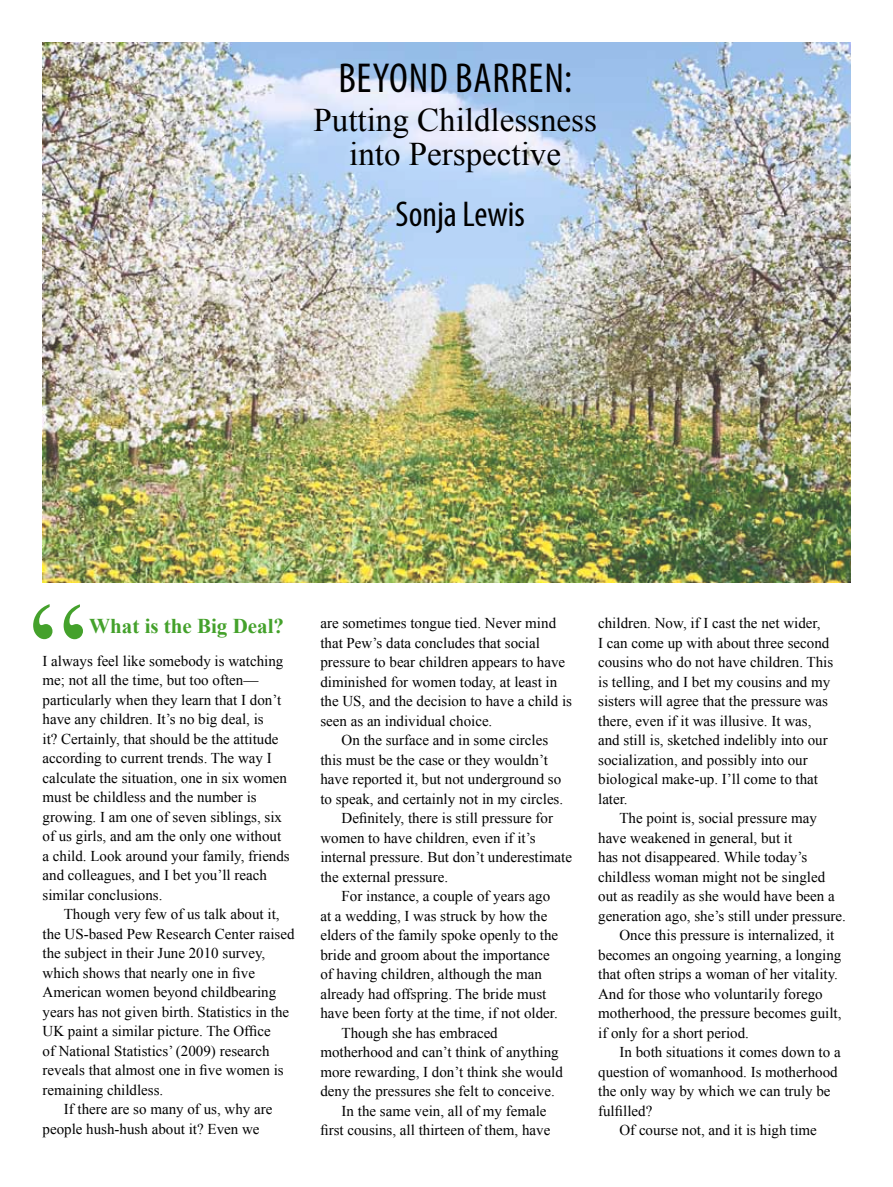
<style>
.page{position:relative;width:893px;height:1187px;background:#fff}
.page>*{position:absolute;margin:0;border:0;box-sizing:border-box;transform-origin:0 0}
.t1{font:condensed 42px "Myriad Pro";letter-spacing:.02em;color:#000}
.t2{font:condensed 36px "Myriad Pro";color:#000}
.t3{font:33px/34.5px "Times New Roman";color:#000;text-align:center}
.t4{font:700 21px "Times New Roman";color:#44a12b}
.t5{font:15px/19.5px "Times New Roman";color:#000}
</style>
<div class="page">
<img style="left:43px;top:43px;width:807px;height:540px">
<svg style="left:33px;top:604px;width:50px;height:35px"></svg>
<h1 class="t1" style="left:338px;top:52px;width:236px">BEYOND BARREN:</h1>
<h3 class="t3" style="left:313px;top:102px;width:285px">Putting Childlessness into Perspective</h3>
<h2 class="t2" style="left:395px;top:192px;width:131px">SONJA LEWIS</h2>
<h3 class="t4" style="left:89px;top:611px;width:196px">What is the Big Deal?</h3>
<p class="t5" style="left:43px;top:650px;width:249px">I always feel like somebody is watching me; not all the time, but too often— particularly when they learn that I don’t have any children. It’s no big deal, is<br>it? Certainly, that should be the attitude according to current trends. The way I calculate the situation, one in six women must be childless and the number is growing. I am one of seven siblings, six of us girls, and am the only one without a child. Look around your family, friends and colleagues, and I bet you’ll reach similar conclusions.</p>
<p class="t5" style="left:43px;top:904px;width:254px;text-indent:21px">Though very few of us talk about it, the US-based Pew Research Center raised the subject in their June 2010 survey, which shows that nearly one in five American women beyond childbearing years has not given birth. Statistics in the UK paint a similar picture. The Office<br>of National Statistics’ (2009) research reveals that almost one in five women is remaining childless.</p>
<p class="t5" style="left:43px;top:1099px;width:231px;text-indent:21px">If there are so many of us, why are people hush-hush about it? Even we</p>
<p class="t5" style="left:320px;top:613px;width:237px">are sometimes tongue tied. Never mind</p>
<p class="t5" style="left:320px;top:632px;width:221px">that Pew’s data concludes that social</p>
<p class="t5" style="left:320px;top:652px;width:246px">pressure to bear children appears to have</p>
<p class="t5" style="left:320px;top:671px;width:238px">diminished for women today, at least in</p>
<p class="t5" style="left:320px;top:691px;width:253px">the US, and the decision to have a child is</p>
<p class="t5" style="left:320px;top:710px;width:174px">seen as an individual choice.</p>
<p class="t5" style="left:342px;top:730px;width:208px">On the surface and in some circles</p>
<p class="t5" style="left:320px;top:749px;width:229px">this must be the case or they wouldn’t</p>
<p class="t5" style="left:320px;top:769px;width:242px">have reported it, but not underground so</p>
<p class="t5" style="left:320px;top:788px;width:244px">to speak, and certainly not in my circles.</p>
<p class="t5" style="left:342px;top:808px;width:213px">Definitely, there is still pressure for</p>
<p class="t5" style="left:320px;top:827px;width:217px">women to have children, even if it’s</p>
<p class="t5" style="left:320px;top:847px;width:253px">internal pressure. But don’t underestimate</p>
<p class="t5" style="left:320px;top:866px;width:129px">the external pressure.</p>
<p class="t5" style="left:342px;top:886px;width:210px">For instance, a couple of years ago</p>
<p class="t5" style="left:320px;top:905px;width:229px">at a wedding, I was struck by how the</p>
<p class="t5" style="left:320px;top:925px;width:239px">elders of the family spoke openly to the</p>
<p class="t5" style="left:320px;top:944px;width:231px">bride and groom about the importance</p>
<p class="t5" style="left:320px;top:964px;width:223px">of having children, although the man</p>
<p class="t5" style="left:320px;top:983px;width:228px">already had offspring. The bride must</p>
<p class="t5" style="left:320px;top:1003px;width:239px">have been forty at the time, if not older.</p>
<p class="t5" style="left:342px;top:1022px;width:158px">Though she has embraced</p>
<p class="t5" style="left:320px;top:1042px;width:240px">motherhood and can’t think of anything</p>
<p class="t5" style="left:320px;top:1061px;width:244px">more rewarding, I don’t think she would</p>
<p class="t5" style="left:320px;top:1081px;width:236px">deny the pressures she felt to conceive.</p>
<p class="t5" style="left:342px;top:1100px;width:206px">In the same vein, all of my female</p>
<p class="t5" style="left:320px;top:1120px;width:231px">first cousins, all thirteen of them, have</p>
<p class="t5" style="left:598px;top:613px;width:237px">children. Now, if I cast the net wider,<br>I can come up with about three second cousins who do not have children. This is telling, and I bet my cousins and my sisters will agree that the pressure was there, even if it was illusive. It was, and still is, sketched indelibly into our socialization, and possibly into our biological make-up. I’ll come to that later.</p>
<p class="t5" style="left:619px;top:808px;width:199px">The point is, social pressure may</p>
<p class="t5" style="left:598px;top:827px;width:196px">have weakened in general, but it</p>
<p class="t5" style="left:598px;top:847px;width:211px">has not disappeared. While today’s</p>
<p class="t5" style="left:598px;top:866px;width:229px">childless woman might not be singled</p>
<p class="t5" style="left:598px;top:886px;width:238px">out as readily as she would have been a</p>
<p class="t5" style="left:598px;top:905px;width:249px">generation ago, she’s still under pressure.</p>
<p class="t5" style="left:619px;top:925px;width:216px">Once this pressure is internalized, it</p>
<p class="t5" style="left:598px;top:944px;width:245px">becomes an ongoing yearning, a longing</p>
<p class="t5" style="left:598px;top:964px;width:241px">that often strips a woman of her vitality.</p>
<p class="t5" style="left:598px;top:983px;width:226px">And for those who voluntarily forego</p>
<p class="t5" style="left:598px;top:1003px;width:245px">motherhood, the pressure becomes guilt,</p>
<p class="t5" style="left:598px;top:1022px;width:152px">if only for a short period.</p>
<p class="t5" style="left:619px;top:1042px;width:223px">In both situations it comes down to a</p>
<p class="t5" style="left:598px;top:1061px;width:241px">question of womanhood. Is motherhood</p>
<p class="t5" style="left:598px;top:1081px;width:234px">the only way by which we can truly be</p>
<p class="t5" style="left:598px;top:1100px;width:56px">fulfilled?</p>
<p class="t5" style="left:619px;top:1120px;width:199px">Of course not, and it is high time</p>
</div>
